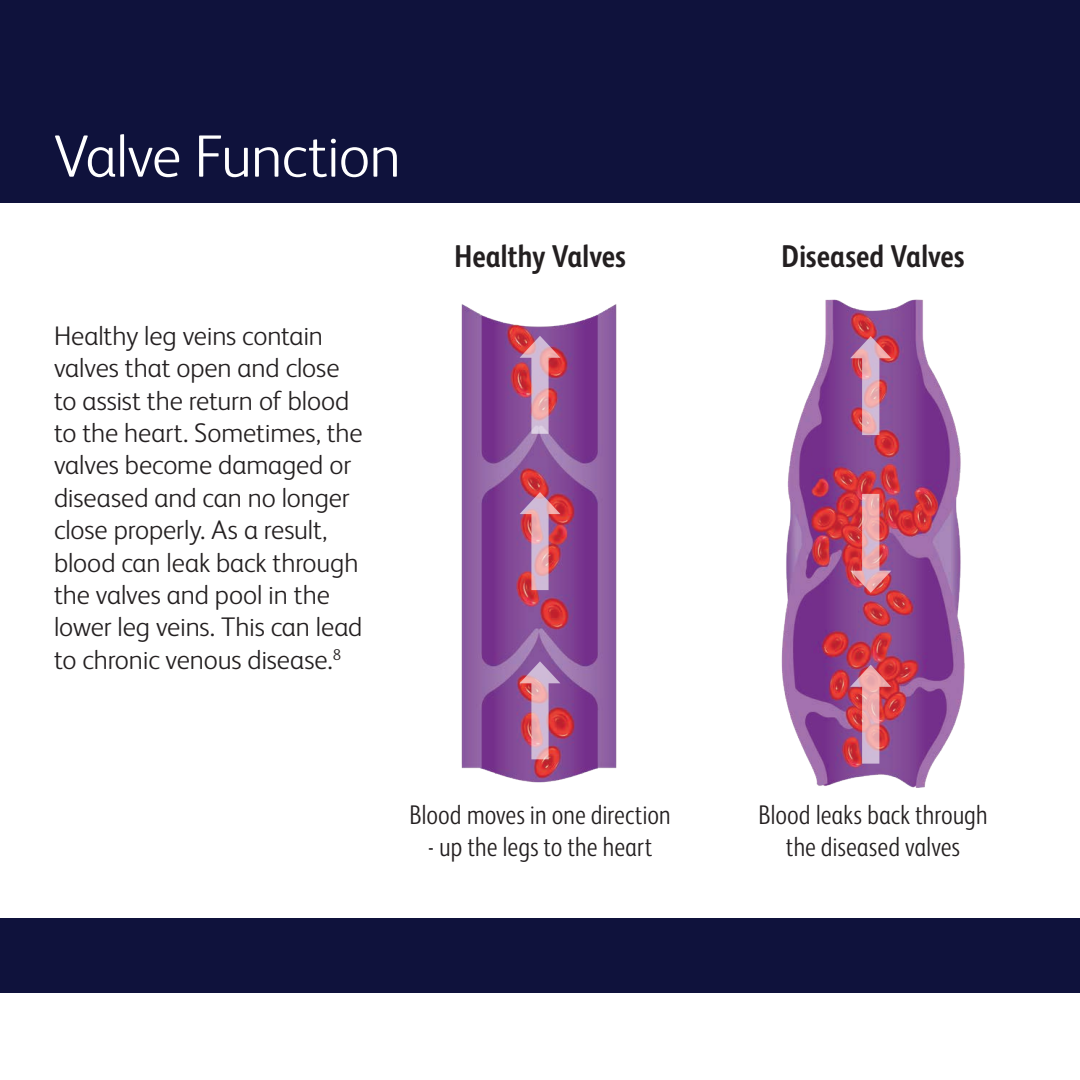
<style>
.page{position:relative;width:1080px;height:1080px;background:#fff}
.page>*{position:absolute;margin:0;border:0;box-sizing:border-box;transform-origin:0 0}
.t1{font:300 60px "FS Albert Pro";letter-spacing:-.015em;color:#fff}
.t2{font:700 31.5px "FS Albert Pro Narrow";letter-spacing:-.005em;color:#231f20}
.t3{font:300 27px/32.4px "FS Albert Pro";letter-spacing:-.005em;color:#231f20}
.t4{font:300 27px/31.5px "FS Albert Pro Narrow";letter-spacing:-.005em;color:#231f20;text-align:center}
</style>
<div class="page">
<div style="left:0;top:918px;width:1080px;height:74px;background:#0f123c"></div>
<div style="left:0;top:0;width:1080px;height:202px;background:#0f123c"></div>
<img style="left:461px;top:304px;width:156px;height:479px">
<svg style="left:531px;top:683px;width:18px;height:76px"></svg>
<svg style="left:520px;top:661px;width:40px;height:22px"></svg>
<svg style="left:531px;top:514px;width:18px;height:76px"></svg>
<svg style="left:520px;top:492px;width:40px;height:22px"></svg>
<svg style="left:531px;top:358px;width:18px;height:76px"></svg>
<svg style="left:520px;top:336px;width:40px;height:22px"></svg>
<img style="left:781px;top:299px;width:184px;height:489px">
<svg style="left:862px;top:358px;width:17px;height:77px"></svg>
<svg style="left:850px;top:336px;width:41px;height:22px"></svg>
<svg style="left:862px;top:687px;width:17px;height:77px"></svg>
<svg style="left:850px;top:665px;width:41px;height:22px"></svg>
<svg style="left:862px;top:494px;width:17px;height:77px"></svg>
<svg style="left:850px;top:571px;width:41px;height:22px"></svg>
<h1 class="t1" style="left:54px;top:115px;width:348px">Valve Function</h1>
<p class="t3" style="left:54px;top:318px;width:310px">Healthy leg veins contain valves that open and close to assist the return of blood to the heart. Sometimes, the valves become damaged or diseased and can no longer close properly. As a result, blood can leak back through the valves and pool in the lower leg veins. This can lead to chronic venous disease.<sup>8</sup></p>
<p class="t2" style="left:454px;top:234px;width:173px">Healthy Valves</p>
<p class="t2" style="left:781px;top:234px;width:185px">Diseased Valves</p>
<p class="t4" style="left:409px;top:798px;width:263px">Blood moves in one direction</p>
<p class="t4" style="left:428px;top:829px;width:226px">- up the legs to the heart</p>
<p class="t4" style="left:758px;top:798px;width:231px">Blood leaks back through the diseased valves</p>
</div>
